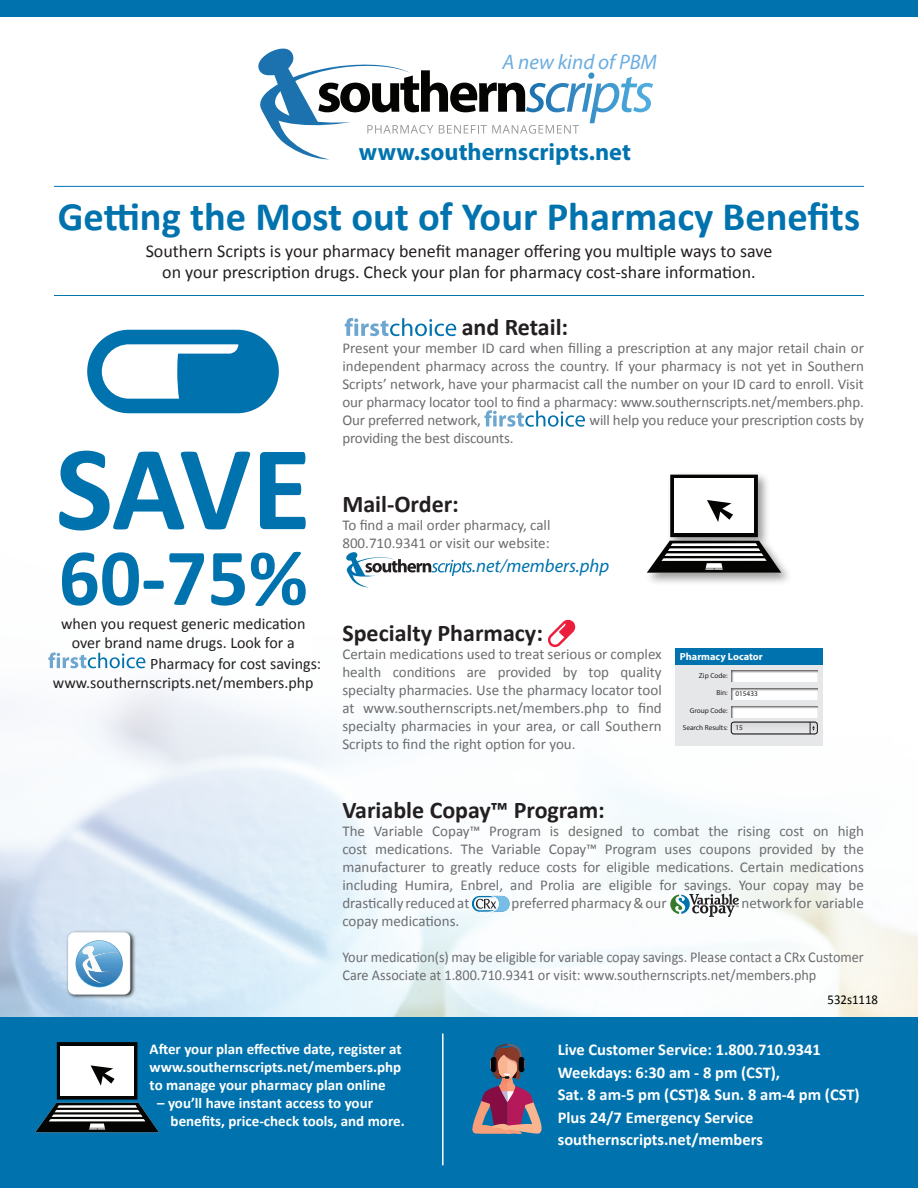
<style>
.page{position:relative;width:918px;height:1188px;background:#fff}
.page>*{position:absolute;margin:0;border:0;box-sizing:border-box;transform-origin:0 0}
.t1{font:700 122.1px "Calibri";color:#0073ae}
.t2{font:700 81.45px "Calibri";color:#0073ae}
.t3{font:700 40.5px "Calibri";color:#0073ae}
.t4{font:700 24.15px "Myriad Pro";color:#0073ae}
.t5{font:700 24px "Calibri";color:#231f20}
.t6{font:italic 21px "Myriad Pro";color:#6caddf}
.t7{font:italic 18.6px "Myriad Pro";color:#0073ae}
.t8{font:18px/21px "Calibri";color:#231f20;text-align:center}
.t9{font:700 16.5px/22.5px "Calibri";color:#fff}
.t10{font:16.05px/18.9px "Calibri";color:#231f20;text-align:center}
.t11{font:15px/18px "Calibri";letter-spacing:-.005em;color:#6c6d70;text-align:justify}
.t12{font:700 15px/18px "Calibri";color:#fff;text-align:justify}
.t13{font:15px/18px "Calibri";letter-spacing:-.005em;color:#6c6d70;scale:.95 1}
.t14{font:13.5px "Calibri";color:#000;scale:.95 1}
.t15{font:700 10.35px "Myriad Pro";color:#fff}
.t16{font:7.2px "Myriad Pro";color:#231f20}
</style>
<div class="page">
<img style="left:0;top:619px;width:918px;height:398px">
<svg style="left:258px;top:49px;width:395px;height:110px"></svg>
<div style="left:0;top:1017px;width:918px;height:171px;background:#0073ae"></div>
<hr style="left:54px;top:186px;width:810px;height:1px;background:#0073ae">
<div style="left:0;top:0;width:918px;height:16px;background:#0073ae"></div>
<hr style="left:54px;top:295px;width:810px;height:1px;background:#0073ae">
<svg style="left:345px;top:318px;width:111px;height:18px"></svg>
<svg style="left:87px;top:330px;width:192px;height:83px"></svg>
<svg style="left:35px;top:1042px;width:124px;height:90px"></svg>
<svg style="left:472px;top:1043px;width:70px;height:91px"></svg>
<svg style="left:48px;top:652px;width:97px;height:16px"></svg>
<svg style="left:548px;top:620px;width:27px;height:27px"></svg>
<div style="left:675px;top:649px;width:148px;height:97px;background:#0073ae"></div>
<div style="left:675px;top:665px;width:148px;height:81px;background:#e6e7e9"></div>
<div style="left:731px;top:668px;width:87px;height:15px;background:#231f20;opacity:.75"></div>
<div style="left:731px;top:686px;width:87px;height:15px;background:#231f20;opacity:.75"></div>
<div style="left:731px;top:704px;width:87px;height:15px;background:#231f20;opacity:.75"></div>
<div style="left:731px;top:722px;width:86px;height:12px;background:#dfe0e2;border-radius:3px"></div>
<svg style="left:810px;top:724px;width:5px;height:8px"></svg>
<div style="left:731px;top:722px;width:87px;height:12px;border:1px solid #231f20;border-radius:3px"></div>
<svg style="left:670px;top:894px;width:69px;height:23px"></svg>
<hr style="left:442px;top:1034px;width:2px;height:131px;background:#fff">
<div style="left:645px;top:471px;width:148px;height:115px;background:#231f20;opacity:.45"></div>
<svg style="left:647px;top:475px;width:134px;height:98px"></svg>
<svg style="left:346px;top:552px;width:126px;height:36px"></svg>
<svg style="left:484px;top:410px;width:101px;height:17px"></svg>
<svg style="left:472px;top:896px;width:37px;height:16px"></svg>
<img style="left:65px;top:929px;width:70px;height:71px">
<div style="left:69px;top:933px;width:61px;height:61px;background:#fff;border-radius:6px"></div>
<div style="left:68px;top:933px;width:62px;height:61px;border:1px solid #fff;border-radius:6px"></div>
<svg style="left:76px;top:941px;width:46px;height:46px"></svg>
<svg style="left:69px;top:933px;width:61px;height:51px"></svg>
<h3 class="t6" style="left:502px;top:49px;width:156px">A new kind of PBM</h3>
<h3 class="t4" style="left:359px;top:136px;width:274px">www.southernscripts.net</h3>
<h3 class="t3" style="left:58px;top:191px;width:804px">Getting the Most out of Your Pharmacy Benefits</h3>
<p class="t8" style="left:146px;top:241px;width:628px">Southern Scripts is your pharmacy benefit manager offering you multiple ways to save on your prescription drugs. Check your plan for pharmacy cost-share information.</p>
<h3 class="t5" style="left:462px;top:312px;width:108px">and Retail:</h3>
<p class="t11" style="left:342px;top:339px;width:523px">Present your member ID card when filling a prescription at any major retail chain or independent pharmacy across the country. If your pharmacy is not yet in Southern Scripts’ network, have your pharmacist call the number on your ID card to enroll. Visit our pharmacy locator tool to find a pharmacy: www.southernscripts.net/members.php.<br>Our preferred network,</p>
<p class="t11" style="left:589px;top:411px;width:276px">will help you reduce your prescription costs by</p>
<h1 class="t1" style="left:55px;top:411px;width:257px">SAVE</h1>
<h2 class="t2" style="left:59px;top:526px;width:251px">60-75%</h2>
<p class="t10" style="left:61px;top:615px;width:246px">when you request generic medication over brand name drugs. Look for a</p>
<p class="t10" style="left:53px;top:654px;width:270px;text-align:left;text-indent:97px">Pharmacy for cost savings: www.southernscripts.net/members.php</p>
<p class="t11" style="left:342px;top:429px;width:173px">providing the best discounts.</p>
<h3 class="t5" style="left:342px;top:489px;width:118px">Mail-Order:</h3>
<p class="t11" style="left:342px;top:516px;width:210px">To find a mail order pharmacy, call<br>800.710.9341 or visit our website:</p>
<p class="t7" style="left:472px;top:555px;width:139px">.net/members.php</p>
<h3 class="t5" style="left:342px;top:618px;width:202px">Specialty Pharmacy:</h3>
<p class="t11" style="left:342px;top:645px;width:321px">Certain medications used to treat serious or complex health conditions are provided by top quality specialty pharmacies. Use the pharmacy locator tool at www.southernscripts.net/members.php to find specialty pharmacies in your area, or call Southern Scripts to find the right option for you.</p>
<p class="t15" style="left:680px;top:650px;width:84px">Pharmacy Locator</p>
<p class="t16" style="left:735px;top:690px;width:24px">015433</p>
<p class="t16" style="left:735px;top:724px;width:9px">15</p>
<p class="t16" style="left:699px;top:671px;width:30px">Zip Code:</p>
<p class="t16" style="left:717px;top:689px;width:13px">Bin:</p>
<p class="t16" style="left:690px;top:706px;width:40px">Group Code:</p>
<p class="t16" style="left:683px;top:724px;width:46px">Search Results:</p>
<h3 class="t5" style="left:342px;top:795px;width:264px">Variable Copay™ Program:</h3>
<p class="t11" style="left:342px;top:822px;width:523px">The Variable Copay™ Program is designed to combat the rising cost on high cost medications. The Variable Copay™ Program uses coupons provided by the manufacturer to greatly reduce costs for eligible medications. Certain medications including Humira, Enbrel, and Prolia are eligible for savings. Your copay may be drastically reduced at</p>
<p class="t11" style="left:512px;top:894px;width:157px">preferred pharmacy &amp; our</p>
<p class="t11" style="left:742px;top:894px;width:124px">network for variable</p>
<p class="t11" style="left:342px;top:912px;width:118px">copay medications.</p>
<p class="t13" style="left:342px;top:948px;width:550px">Your medication(s) may be eligible for variable copay savings. Please contact a CRx Customer<br>Care Associate at 1.800.710.9341 or visit: www.southernscripts.net/members.php</p>
<p class="t14" style="left:828px;top:991px;width:55px">532s1118</p>
<p class="t12" style="left:150px;top:1040px;width:254px">After your plan effective date, register at www.southernscripts.net/members.php to manage your pharmacy plan online</p>
<p class="t12" style="left:171px;top:1094px;width:236px;text-indent:-14px">– you’ll have instant access to your benefits, price-check tools, and more.</p>
<p class="t9" style="left:558px;top:1038px;width:303px">Live Customer Service: 1.800.710.9341<br>Weekdays: 6:30 am - 8 pm (CST),<br>Sat. 8 am-5 pm (CST)&amp; Sun. 8 am-4 pm (CST)<br>Plus 24/7 Emergency Service southernscripts.net/members</p>
</div>
